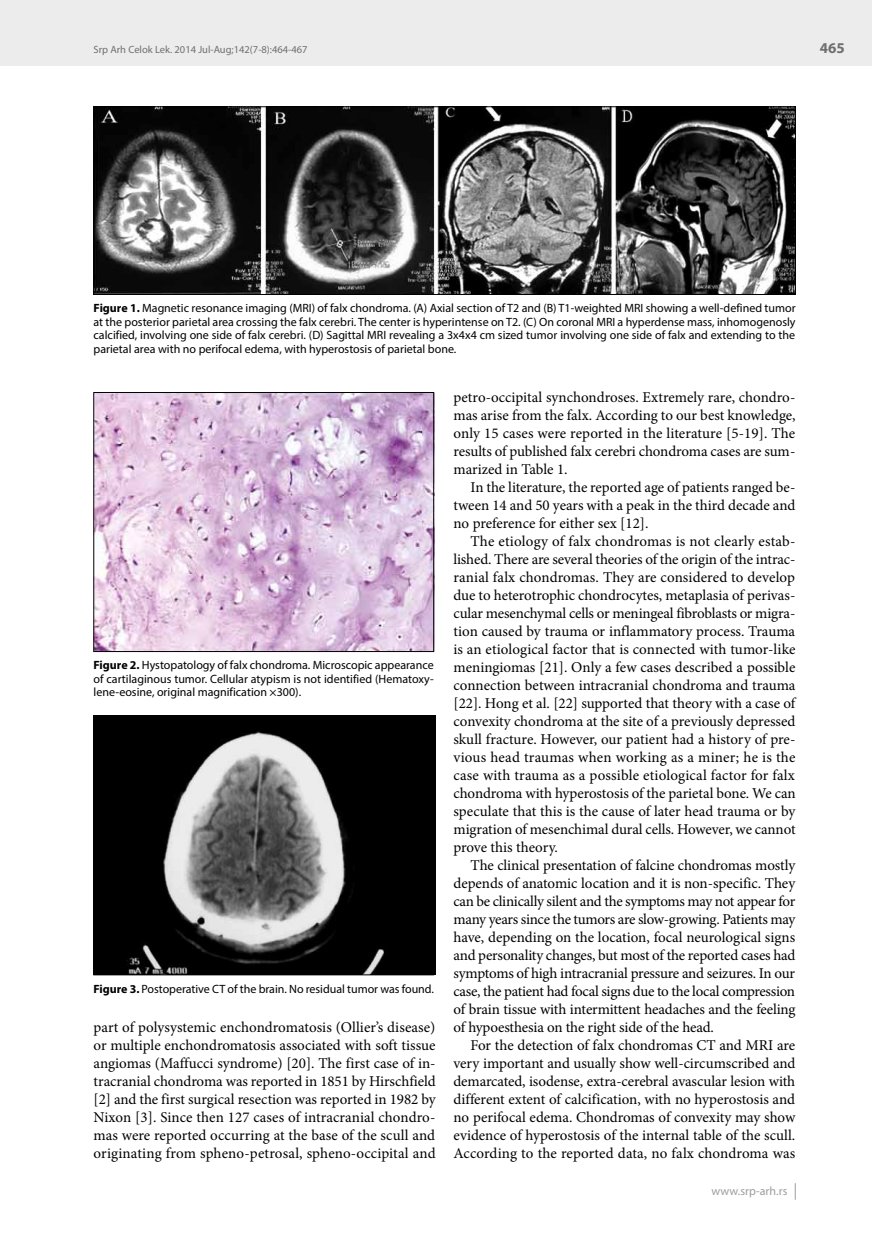
<style>
.page{position:relative;width:872px;height:1234px;background:#fff}
.page>*{position:absolute;margin:0;border:0;box-sizing:border-box;transform-origin:0 0}
.t1{font:15px/18px "Minion Pro";letter-spacing:-.005em;color:#000;text-align:justify}
.t2{font:700 15px "Myriad Pro";color:#6f6f6e}
.t3{font:12px/13.5px "Myriad Pro";color:#000;text-align:justify}
.t4{font:12px "Myriad Pro";letter-spacing:.005em;color:#9c9d9d}
.t5{font:10.5px "Myriad Pro";color:#6f6f6e}
.s1{font-weight:700}
</style>
<div class="page">
<div style="left:0;top:0;width:872px;height:66px;background:#ececed"></div>
<svg style="left:795px;top:1183px;width:1px;height:16px"></svg>
<img style="left:95px;top:108px;width:698px;height:184px">
<div style="left:93px;top:106px;width:702px;height:188px;border:1px solid #000"></div>
<img style="left:96px;top:392px;width:339px;height:259px">
<div style="left:94px;top:392px;width:340px;height:259px;border:1px solid #000"></div>
<img style="left:96px;top:715px;width:339px;height:259px">
<div style="left:94px;top:715px;width:340px;height:259px;border:1px solid #000"></div>
<p class="t5" style="left:94px;top:43px;width:216px">Srp Arh Celok Lek. 2014 Jul-Aug;142(7-8):464-467</p>
<p class="t2" style="left:820px;top:38px;width:26px">465</p>
<p class="t3" style="left:94px;top:301px;width:703px"><span class="s1">Figure 1.</span> Magnetic resonance imaging (MRI) of falx chondroma. (A) Axial section of T2 and (B) T1-weighted MRI showing a well-defined tumor at the posterior parietal area crossing the falx cerebri. The center is hyperintense on T2. (C) On coronal MRI a hyperdense mass, inhomogenosly calcified, involving one side of falx cerebri. (D) Sagittal MRI revealing a 3x4x4 cm sized tumor involving one side of falx and extending to the parietal area with no perifocal edema, with hyperostosis of parietal bone.</p>
<p class="t3" style="left:94px;top:658px;width:342px"><span class="s1">Figure 2.</span> Hystopatology of falx chondroma. Microscopic appearance of cartilaginous tumor. Cellular atypism is not identified (Hematoxy&shy;lene-eosine, original magnification ×300).</p>
<p class="t3" style="left:94px;top:981px;width:342px"><span class="s1">Figure 3.</span> Postoperative CT of the brain. No residual tumor was found.</p>
<p class="t1" style="left:94px;top:1018px;width:344px">part of polysystemic enchondromatosis (Ollier’s disease) or multiple enchondromatosis associated with soft tissue angiomas (Maffucci syndrome) [20]. The first case of in&shy;tracranial chondroma was reported in 1851 by Hirschfield [2] and the first surgical resection was reported in 1982 by Nixon [3]. Since then 127 cases of intracranial chondro&shy;mas were reported occurring at the base of the scull and originating from spheno-petrosal, spheno-occipital and</p>
<p class="t1" style="left:453px;top:388px;width:344px">petro-occipital synchondroses. Extremely rare, chondro&shy;mas arise from the falx. According to our best knowledge, only 15 cases were reported in the literature [5-19]. The results of published falx cerebri chondroma cases are sum&shy;marized in Table 1.</p>
<p class="t1" style="left:453px;top:478px;width:343px;text-indent:17px">In the literature, the reported age of patients ranged be&shy;tween 14 and 50 years with a peak in the third decade and no preference for either sex [12].</p>
<p class="t1" style="left:453px;top:532px;width:344px;text-indent:17px">The etiology of falx chondromas is not clearly estab&shy;lished. There are several theories of the origin of the intrac&shy;ranial falx chondromas. They are considered to develop due to heterotrophic chondrocytes, metaplasia of perivas&shy;cular mesenchymal cells or meningeal fibroblasts or migra&shy;tion caused by trauma or inflammatory process. Trauma is an etiological factor that is connected with tumor-like meningiomas [21]. Only a few cases described a possible connection between intracranial chondroma and trauma [22]. Hong et al. [22] supported that theory with a case of convexity chondroma at the site of a previously depressed skull fracture. However, our patient had a history of pre&shy;vious head traumas when working as a miner; he is the case with trauma as a possible etiological factor for falx chondroma with hyperostosis of the parietal bone. We can speculate that this is the cause of later head trauma or by migration of mesenchimal dural cells. However, we cannot prove this theory.</p>
<p class="t1" style="left:453px;top:856px;width:343px;text-indent:17px">The clinical presentation of falcine chondromas mostly depends of anatomic location and it is non-specific. They can be clinically silent and the symptoms may not appear for many years since the tumors are slow-growing. Patients may have, depending on the location, focal neurological signs and personality changes, but most of the reported cases had symptoms of high intracranial pressure and seizures. In our case, the patient had focal signs due to the local compression of brain tissue with intermittent headaches and the feeling of hypoesthesia on the right side of the head.</p>
<p class="t1" style="left:453px;top:1036px;width:343px;text-indent:17px">For the detection of falx chondromas CT and MRI are very important and usually show well-circumscribed and demarcated, isodense, extra-cerebral avascular lesion with different extent of calcification, with no hyperostosis and no perifocal edema. Chondromas of convexity may show evidence of hyperostosis of the internal table of the scull.<br>According to the reported data, no falx chondroma was</p>
<p class="t4" style="left:711px;top:1183px;width:77px">www.srp-arh.rs</p>
</div>
